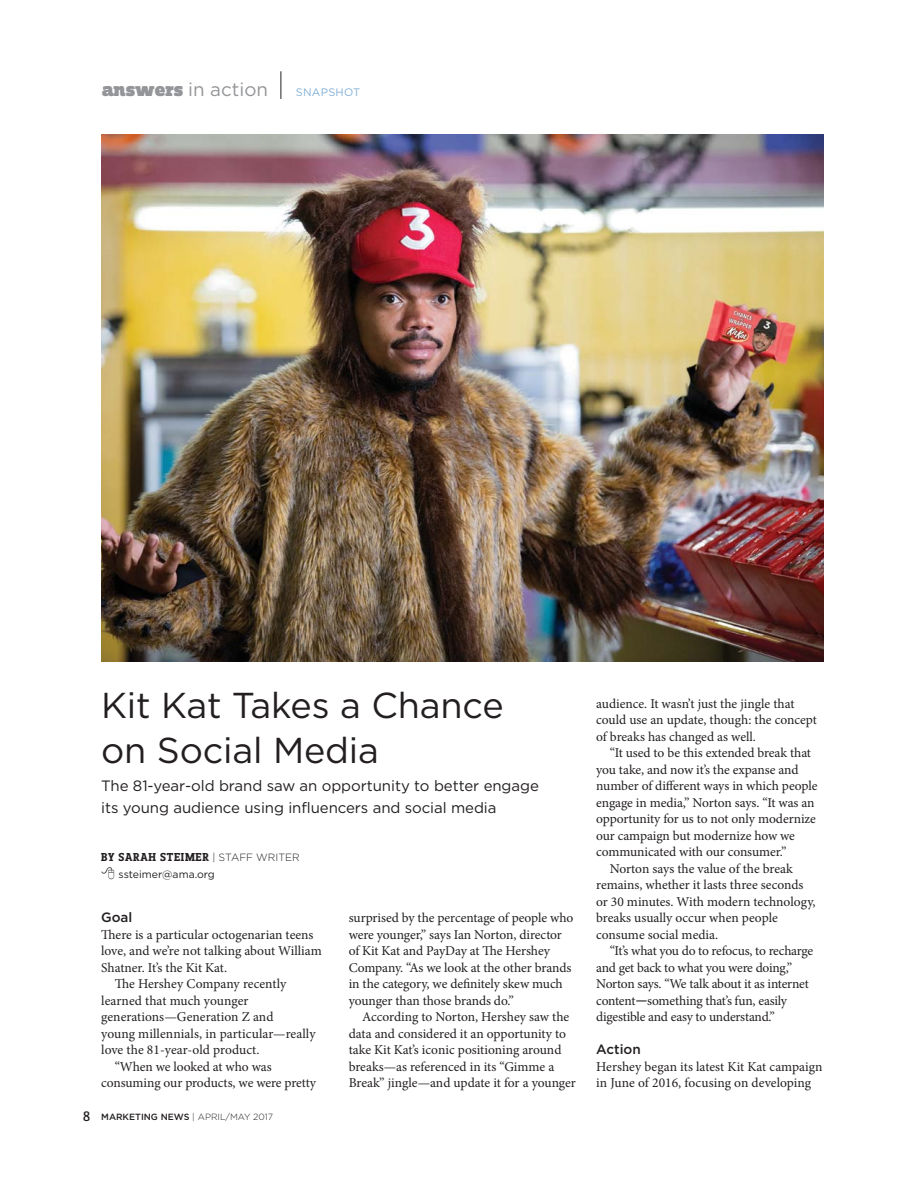
<style>
.page{position:relative;width:918px;height:1188px;background:#fff}
.page>*{position:absolute;margin:0;border:0;box-sizing:border-box;transform-origin:0 0}
.t1{font:36px/45px "Gotham";letter-spacing:-.005em;color:#231f20}
.t2{font:18.75px "Gotham";color:#939598}
.t3{font:15px/21.8px "Gotham";letter-spacing:-.005em;color:#231f20}
.t4{font:13.5px/16.5px "Minion Pro";letter-spacing:-.005em;color:#231f20}
.t5{font:500 13.5px "Gotham";color:#231f20}
.t6{font:700 12px "Zine Slab Dis OT";letter-spacing:.06em;color:#231f20}
.t7{font:10.8px "Gotham";letter-spacing:.025em;color:#81b0d6}
.t8{font:10.5px "Gotham";color:#231f20}
.t9{font:300 9px "Gotham";color:#231f20}
.s1{font-family:"Zine Slab Dis OT";font-weight:900;font-size:21px}
.s2{font-family:"Gotham";font-weight:300;font-size:10.5px}
.s3{font-family:"Zine Slab Dis OT";font-weight:400;font-size:15px}
.s4{font-weight:500}
.s5{font-family:"Gotham Rounded"}
</style>
<div class="page">
<img style="left:101px;top:135px;width:722px;height:527px">
<svg style="left:281px;top:71px;width:1px;height:28px"></svg>
<h2 class="t2" style="left:102px;top:82px;width:168px"><span class="s1">answers</span> in action</h2>
<p class="t7" style="left:296px;top:88px;width:66px">SNAPSHOT</p>
<h1 class="t1" style="left:101px;top:685px;width:404px">Kit Kat Takes a Chance on Social Media</h1>
<p class="t3" style="left:101px;top:776px;width:439px">The 81-year-old brand saw an opportunity to better engage its young audience using influencers and social media</p>
<p class="t6" style="left:101px;top:850px;width:200px">BY SARAH STEIMER <span class="s2">| STAFF WRITER</span></p>
<p class="t8" style="left:119px;top:870px;width:98px">ssteimer@ama.org</p>
<p class="t5" style="left:101px;top:913px;width:33px">Goal</p>
<p class="t4" style="left:101px;top:928px;width:214px">There is a particular octogenarian teens</p>
<p class="t4" style="left:101px;top:944px;width:222px">love, and we’re not talking about William</p>
<p class="t4" style="left:101px;top:960px;width:127px">Shatner. It’s the Kit Kat.</p>
<p class="t4" style="left:115px;top:977px;width:173px">The Hershey Company recently</p>
<p class="t4" style="left:101px;top:993px;width:149px">learned that much younger</p>
<p class="t4" style="left:101px;top:1010px;width:174px">generations—Generation Z and</p>
<p class="t4" style="left:101px;top:1026px;width:216px">young millennials, in particular—really</p>
<p class="t4" style="left:101px;top:1043px;width:160px">love the 81-year-old product.</p>
<p class="t4" style="left:115px;top:1059px;width:159px">“When we looked at who was</p>
<p class="t4" style="left:101px;top:1076px;width:216px">consuming our products, we were pretty</p>
<p class="t4" style="left:349px;top:911px;width:226px">surprised by the percentage of people who were younger,” says Ian Norton, director of Kit Kat and PayDay at The Hershey Company. “As we look at the other brands in the category, we definitely skew much younger than those brands do.”</p>
<p class="t4" style="left:349px;top:1010px;width:229px;text-indent:14px">According to Norton, Hershey saw the data and considered it an opportunity to take Kit Kat’s iconic positioning around breaks—as referenced in its “Gimme a Break” jingle—and update it for a younger</p>
<p class="t9" style="left:83px;top:1114px;width:192px"><span class="s3">8</span> <span class="s4">MARKETING NEWS</span> | APRIL/MAY 2017</p>
<p class="t4" style="left:596px;top:696px;width:222px">audience. It wasn’t just the jingle that could use an update, though: the concept of breaks has changed as well.</p>
<p class="t4" style="left:610px;top:746px;width:203px">“It used to be this extended break that</p>
<p class="t4" style="left:596px;top:762px;width:204px">you take, and now it’s the expanse and</p>
<p class="t4" style="left:596px;top:779px;width:223px">number of different ways in which people</p>
<p class="t4" style="left:596px;top:795px;width:220px">engage in media,” Norton says. “It was an</p>
<p class="t4" style="left:596px;top:812px;width:221px">opportunity for us to not only modernize</p>
<p class="t4" style="left:596px;top:828px;width:200px">our campaign but modernize how we</p>
<p class="t4" style="left:596px;top:845px;width:192px">communicated with our consumer.”</p>
<p class="t4" style="left:610px;top:861px;width:185px">Norton says the value of the break</p>
<p class="t4" style="left:596px;top:878px;width:209px">remains, whether it lasts three seconds</p>
<p class="t4" style="left:596px;top:894px;width:221px">or 30 minutes. With modern technology,</p>
<p class="t4" style="left:596px;top:911px;width:183px">breaks usually occur when people</p>
<p class="t4" style="left:596px;top:927px;width:124px">consume social media.</p>
<p class="t4" style="left:610px;top:944px;width:205px">“It’s what you do to refocus, to recharge</p>
<p class="t4" style="left:596px;top:960px;width:198px">and get back to what you were doing,”</p>
<p class="t4" style="left:596px;top:977px;width:214px">Norton says. “We talk about it as internet</p>
<p class="t4" style="left:596px;top:993px;width:192px">content<span class="s5">—</span>something that’s fun, easily</p>
<p class="t4" style="left:596px;top:1010px;width:180px">digestible and easy to understand.”</p>
<p class="t5" style="left:596px;top:1045px;width:46px">Action</p>
<p class="t4" style="left:596px;top:1059px;width:228px">Hershey began its latest Kit Kat campaign in June of 2016, focusing on developing</p>
</div>
